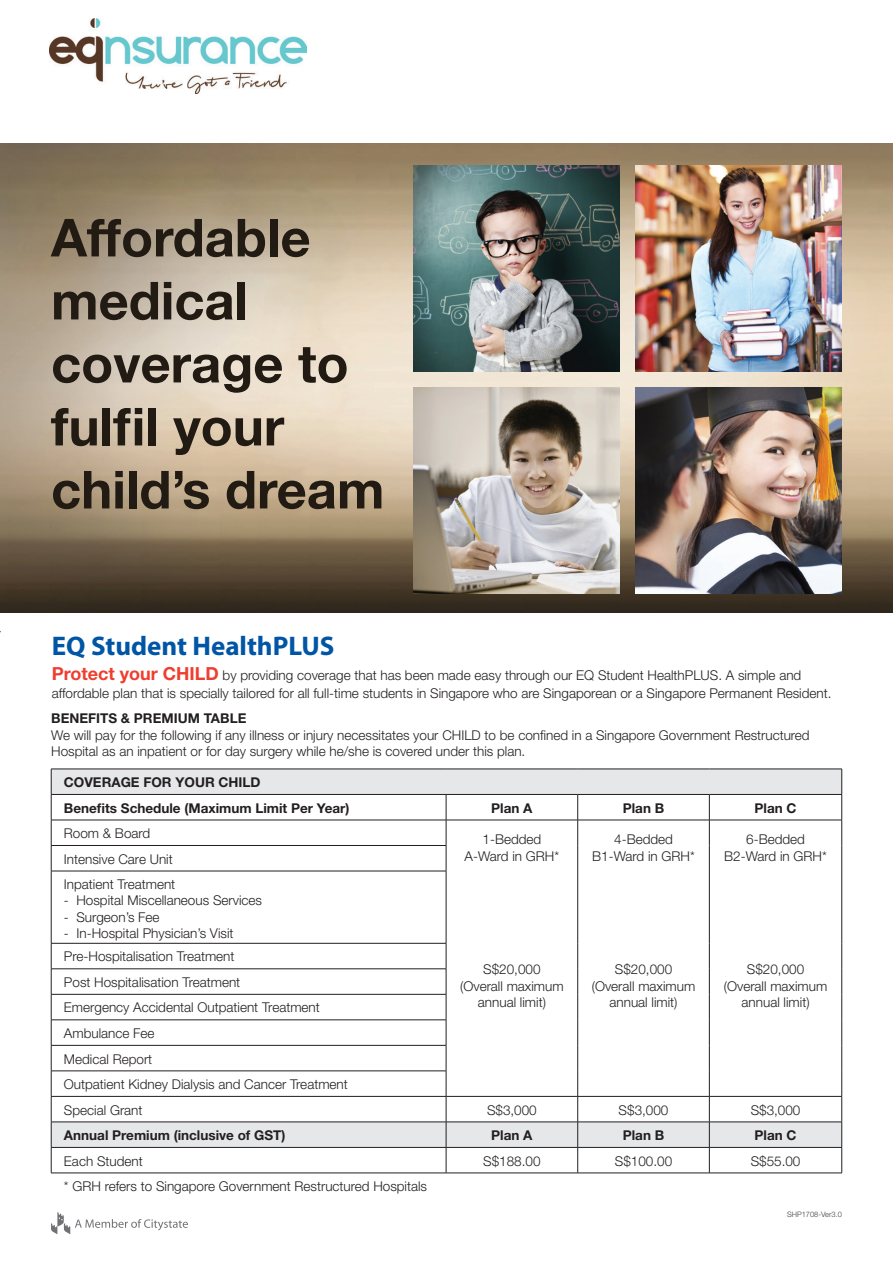
<style>
.page{position:relative;width:893px;height:1263px;background:#fff}
.page>*{position:absolute;margin:0;border:0;box-sizing:border-box;transform-origin:0 0}
.t1{font:700 52.5px/63px "Helvetica Neue LT Std";color:#221b14}
.t2{font:700 27px "Myriad Pro";color:#0155a5}
.t3{font:300 13.5px/16.2px "Helvetica Neue LT Std";color:#231f20;text-align:center}
.t4{font:700 13.5px/25.5px "Helvetica Neue LT Std";color:#231f20}
.t5{font:300 7.5px "Helvetica Neue LT Std";color:#3e3e3f}
.s1{font-weight:700;font-size:18px;color:#ef3e2e}
</style>
<div class="page">
<svg style="left:52px;top:770px;width:789px;height:377px"></svg>
<hr style="left:51px;top:794px;width:395px;height:1px;background:#231f20">
<hr style="left:446px;top:794px;width:132px;height:1px;background:#231f20">
<hr style="left:578px;top:794px;width:131px;height:1px;background:#231f20">
<hr style="left:709px;top:794px;width:133px;height:1px;background:#231f20">
<hr style="left:51px;top:820px;width:395px;height:1px;background:#231f20">
<hr style="left:51px;top:845px;width:395px;height:1px;background:#231f20">
<svg style="left:51px;top:770px;width:1px;height:101px"></svg>
<hr style="left:51px;top:871px;width:395px;height:1px;background:#231f20">
<hr style="left:51px;top:871px;width:1px;height:72px;background:#231f20">
<hr style="left:51px;top:943px;width:395px;height:1px;background:#231f20">
<hr style="left:51px;top:968px;width:395px;height:1px;background:#231f20">
<hr style="left:51px;top:994px;width:395px;height:1px;background:#231f20">
<hr style="left:51px;top:1019px;width:395px;height:1px;background:#231f20">
<hr style="left:51px;top:1045px;width:395px;height:1px;background:#231f20">
<hr style="left:51px;top:1070px;width:395px;height:1px;background:#231f20">
<hr style="left:51px;top:1096px;width:395px;height:1px;background:#231f20">
<svg style="left:51px;top:943px;width:1px;height:230px"></svg>
<hr style="left:51px;top:769px;width:395px;height:1px;background:#231f20">
<hr style="left:446px;top:769px;width:132px;height:1px;background:#231f20">
<hr style="left:578px;top:769px;width:131px;height:1px;background:#231f20">
<hr style="left:709px;top:769px;width:133px;height:1px;background:#231f20">
<hr style="left:51px;top:1147px;width:395px;height:1px;background:#231f20">
<hr style="left:446px;top:1147px;width:132px;height:1px;background:#231f20">
<hr style="left:578px;top:1147px;width:131px;height:1px;background:#231f20">
<hr style="left:709px;top:1147px;width:133px;height:1px;background:#231f20">
<hr style="left:51px;top:1122px;width:395px;height:1px;background:#231f20">
<hr style="left:446px;top:1122px;width:132px;height:1px;background:#231f20">
<hr style="left:578px;top:1122px;width:131px;height:1px;background:#231f20">
<hr style="left:709px;top:1122px;width:133px;height:1px;background:#231f20">
<hr style="left:51px;top:1173px;width:395px;height:1px;background:#231f20">
<hr style="left:446px;top:1173px;width:132px;height:1px;background:#231f20">
<hr style="left:578px;top:1173px;width:131px;height:1px;background:#231f20">
<hr style="left:709px;top:1173px;width:133px;height:1px;background:#231f20">
<hr style="left:446px;top:820px;width:132px;height:1px;background:#231f20">
<hr style="left:578px;top:820px;width:131px;height:1px;background:#231f20">
<hr style="left:709px;top:820px;width:133px;height:1px;background:#231f20">
<svg style="left:446px;top:795px;width:1px;height:76px"></svg>
<svg style="left:577px;top:795px;width:1px;height:76px"></svg>
<svg style="left:709px;top:795px;width:1px;height:76px"></svg>
<svg style="left:841px;top:769px;width:1px;height:102px"></svg>
<hr style="left:446px;top:871px;width:1px;height:72px;background:#231f20">
<hr style="left:577px;top:871px;width:1px;height:72px;background:#231f20">
<hr style="left:709px;top:871px;width:1px;height:72px;background:#231f20">
<hr style="left:841px;top:871px;width:1px;height:72px;background:#231f20">
<svg style="left:446px;top:943px;width:1px;height:230px"></svg>
<svg style="left:577px;top:943px;width:1px;height:230px"></svg>
<svg style="left:709px;top:943px;width:1px;height:230px"></svg>
<svg style="left:841px;top:943px;width:1px;height:230px"></svg>
<hr style="left:446px;top:1096px;width:132px;height:1px;background:#231f20">
<hr style="left:578px;top:1096px;width:131px;height:1px;background:#231f20">
<hr style="left:709px;top:1096px;width:133px;height:1px;background:#231f20">
<svg style="left:51px;top:1212px;width:137px;height:22px"></svg>
<img style="left:0;top:143px;width:893px;height:469px">
<img style="left:413px;top:165px;width:206px;height:207px">
<img style="left:636px;top:165px;width:206px;height:207px">
<img style="left:413px;top:388px;width:206px;height:206px">
<img style="left:636px;top:388px;width:206px;height:206px">
<img style="left:50px;top:18px;width:256px;height:76px">
<h1 class="t1" style="left:51px;top:205px;width:335px">Affordable medical coverage to fulfil your child’s dream</h1>
<h2 class="t2" style="left:52px;top:628px;width:284px">EQ Student HealthPLUS</h2>
<p class="t3" style="left:52px;top:666px;width:781px;line-height:18px;text-align:left"><span class="s1">Protect your CHILD</span> by providing coverage that has been made easy through our EQ Student HealthPLUS. A simple and affordable plan that is specially tailored for all full-time students in Singapore who are Singaporean or a Singapore Permanent Resident.</p>
<p class="t4" style="left:51px;top:705px;width:197px">BENEFITS &amp; PREMIUM TABLE</p>
<p class="t3" style="left:51px;top:726px;width:760px;text-align:left">We will pay for the following if any illness or injury necessitates your CHILD to be confined in a Singapore Government Restructured<br>Hospital as an inpatient or for day surgery while he/she is covered under this plan.</p>
<p class="t4" style="left:64px;top:769px;width:287px">COVERAGE FOR YOUR CHILD<br>Benefits Schedule (Maximum Limit Per Year)</p>
<p class="t4" style="left:491px;top:795px;width:43px">Plan A</p>
<p class="t4" style="left:623px;top:795px;width:43px">Plan B</p>
<p class="t4" style="left:755px;top:795px;width:43px">Plan C</p>
<p class="t3" style="left:64px;top:825px;width:88px">Room &amp; Board</p>
<p class="t3" style="left:64px;top:846px;width:113px;line-height:25.5px;text-align:left">Intensive Care Unit<br>Inpatient Treatment</p>
<p class="t3" style="left:64px;top:892px;width:200px">- Hospital Miscellaneous Services</p>
<p class="t3" style="left:64px;top:908px;width:97px">- Surgeon’s Fee</p>
<p class="t3" style="left:64px;top:924px;width:171px">- In-Hospital Physician’s Visit</p>
<p class="t3" style="left:64px;top:943px;width:285px;line-height:25.5px;text-align:left">Pre-Hospitalisation Treatment<br>Post Hospitalisation Treatment<br>Emergency Accidental Outpatient Treatment<br>Ambulance Fee<br>Medical Report<br>Outpatient Kidney Dialysis and Cancer Treatment<br>Special Grant</p>
<p class="t3" style="left:465px;top:831px;width:96px">1-Bedded<br>A-Ward in GRH*</p>
<p class="t3" style="left:592px;top:831px;width:104px">4-Bedded<br>B1-Ward in GRH*</p>
<p class="t3" style="left:724px;top:831px;width:104px">6-Bedded<br>B2-Ward in GRH*</p>
<p class="t3" style="left:460px;top:961px;width:105px">S$20,000<br>(Overall maximum annual limit)</p>
<p class="t3" style="left:592px;top:961px;width:105px">S$20,000<br>(Overall maximum annual limit)</p>
<p class="t3" style="left:724px;top:961px;width:105px">S$20,000<br>(Overall maximum annual limit)</p>
<p class="t3" style="left:487px;top:1101px;width:51px">S$3,000</p>
<p class="t3" style="left:619px;top:1101px;width:51px">S$3,000</p>
<p class="t3" style="left:751px;top:1101px;width:51px">S$3,000</p>
<p class="t4" style="left:64px;top:1122px;width:223px">Annual Premium (inclusive of GST)</p>
<p class="t4" style="left:491px;top:1122px;width:43px">Plan A</p>
<p class="t4" style="left:623px;top:1122px;width:43px">Plan B</p>
<p class="t4" style="left:755px;top:1122px;width:43px">Plan C</p>
<p class="t3" style="left:64px;top:1152px;width:80px">Each Student</p>
<p class="t3" style="left:483px;top:1152px;width:59px">S$188.00</p>
<p class="t3" style="left:615px;top:1152px;width:59px">S$100.00</p>
<p class="t3" style="left:751px;top:1152px;width:51px">S$55.00</p>
<p class="t3" style="left:64px;top:1178px;width:365px">* GRH refers to Singapore Government Restructured Hospitals</p>
<p class="t5" style="left:787px;top:1210px;width:56px">SHP1708-Ver3.0</p>
</div>
